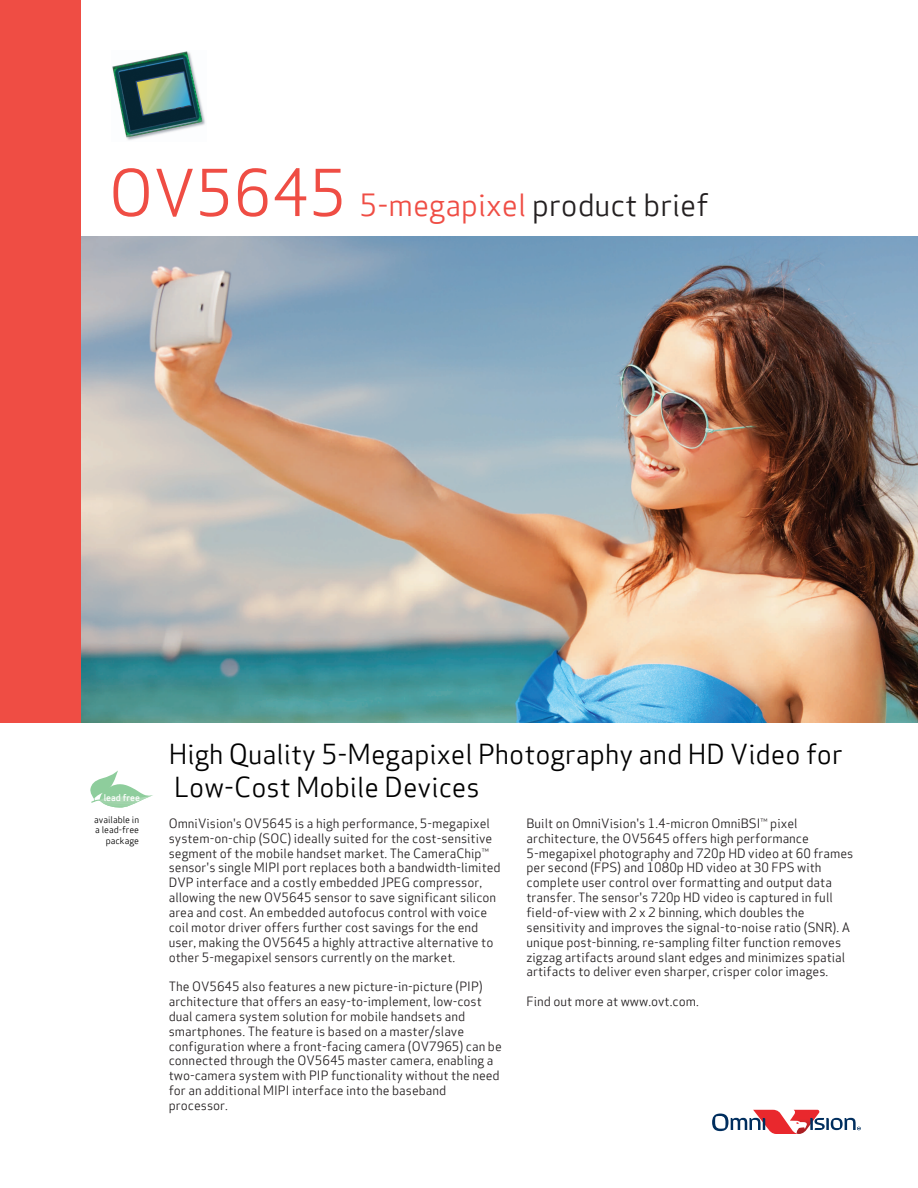
<style>
.page{position:relative;width:918px;height:1188px;background:#fff}
.page>*{position:absolute;margin:0;border:0;box-sizing:border-box;transform-origin:0 0}
.t1{font:30px "Apex Sans Book T";color:#231f20}
.t2{font:27px/32.2px "Apex Sans Book T";color:#000}
.t3{font:12.6px/14.9px "Apex Sans Book T";color:#231f20}
.t4{font:9.15px "Apex Sans Medium T";color:#fff}
.t5{font:9px/10.5px "Apex Sans Book T";color:#000;text-align:right}
.s1{font-size:63px;color:#ef4d44}
.s2{color:#ef4d44}
</style>
<div class="page">
<img style="left:81px;top:236px;width:837px;height:486px">
<div style="left:0;top:0;width:81px;height:722px;background:#ef4d44"></div>
<svg style="left:90px;top:770px;width:63px;height:38px"></svg>
<svg style="left:712px;top:1110px;width:149px;height:24px"></svg>
<img style="left:112px;top:51px;width:93px;height:89px">
<h1 class="t1" style="left:109px;top:186px;width:601px"><span class="s1">OV5645</span> <span class="s2">5-megapixel</span> product brief</h1>
<h2 class="t2" style="left:169px;top:738px;width:675px">High Quality 5-Megapixel Photography and HD Video for<br>Low-Cost Mobile Devices</h2>
<p class="t4" style="left:104px;top:792px;width:38px">lead free</p>
<p class="t5" style="left:94px;top:814px;width:46px">available in a lead-free package</p>
<p class="t3" style="left:169px;top:816px;width:334px">OmniVision's OV5645 is a high performance, 5-megapixel system-on-chip (SOC) ideally suited for the cost-sensitive segment of the mobile handset market. The CameraChip™ sensor's single MIPI port replaces both a bandwidth-limited DVP interface and a costly embedded JPEG compressor, allowing the new OV5645 sensor to save significant silicon area and cost. An embedded autofocus control with voice coil motor driver offers further cost savings for the end user, making the OV5645 a highly attractive alternative to other 5-megapixel sensors currently on the market.</p>
<p class="t3" style="left:169px;top:979px;width:335px">The OV5645 also features a new picture-in-picture (PIP) architecture that offers an easy-to-implement, low-cost dual camera system solution for mobile handsets and smartphones. The feature is based on a master/slave configuration where a front-facing camera (OV7965) can be connected through the OV5645 master camera, enabling a two-camera system with PIP functionality without the need for an additional MIPI interface into the baseband processor.</p>
<p class="t3" style="left:526px;top:816px;width:328px">Built on OmniVision's 1.4-micron OmniBSI™ pixel architecture, the OV5645 offers high performance 5-megapixel photography and 720p HD video at 60 frames per second (FPS) and 1080p HD video at 30 FPS with complete user control over formatting and output data transfer. The sensor's 720p HD video is captured in full field-of-view with 2 x 2 binning, which doubles the sensitivity and improves the signal-to-noise ratio (SNR). A unique post-binning, re-sampling filter function removes zigzag artifacts around slant edges and minimizes spatial artifacts to deliver even sharper, crisper color images.</p>
<p class="t3" style="left:526px;top:994px;width:174px">Find out more at www.ovt.com.</p>
</div>
